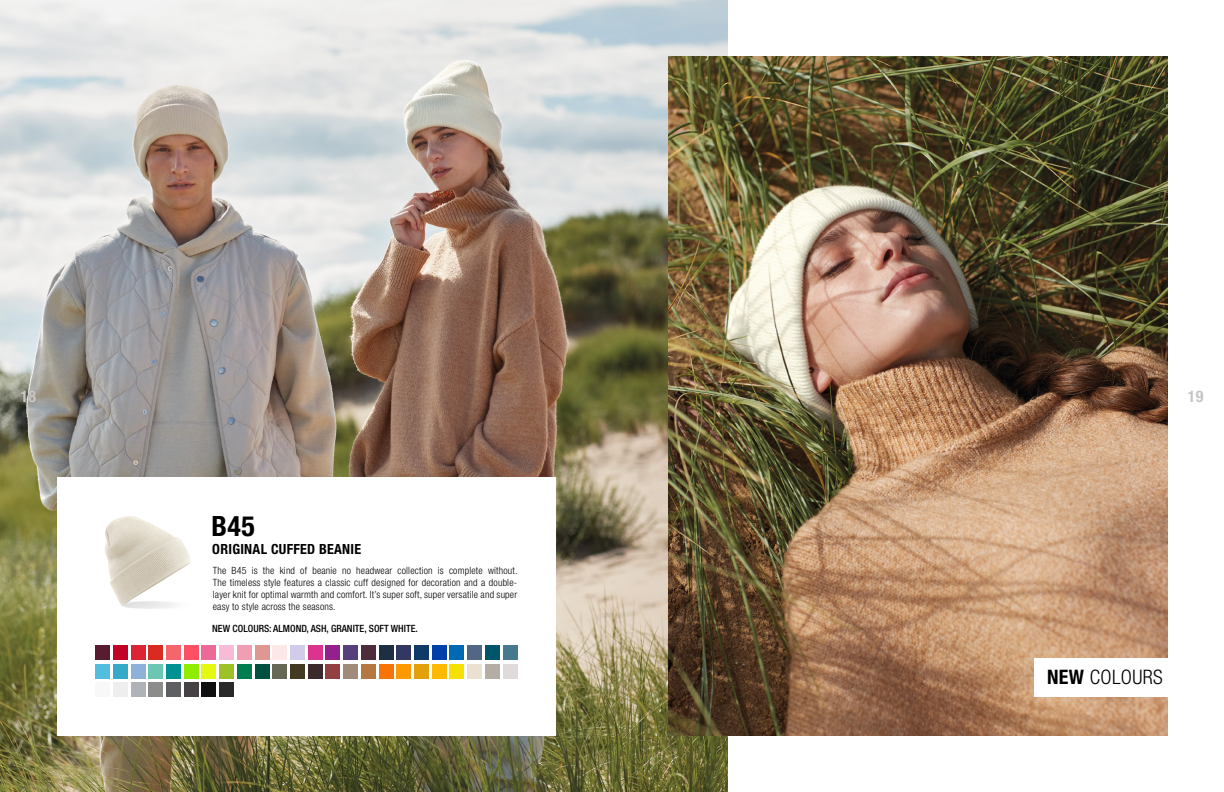
<style>
.page{position:relative;width:1224px;height:792px;background:#fff}
.page>*{position:absolute;margin:0;border:0;box-sizing:border-box;transform-origin:0 0}
.t1{font:700 condensed 28px "Helvetica Neue LT Pro";color:#000}
.t2{font:300 condensed 20px "Helvetica Neue LT Pro";letter-spacing:.02em;color:#000}
.t3{font:700 condensed 16px "Helvetica Neue LT Pro";color:#c6c6c6}
.t4{font:700 condensed 14px "Helvetica Neue LT Pro";letter-spacing:.02em;color:#000}
.t5{font:300 condensed 10px/12px "Helvetica Neue LT Pro";letter-spacing:.02em;color:#000;text-align:justify}
.t6{font:500 condensed 10px "Helvetica Neue LT Pro";color:#000}
.s1{font-weight:700}
</style>
<div class="page">
<img style="left:0;top:0;width:728px;height:792px">
<img style="left:669px;top:57px;width:498px;height:678px">
<div style="left:57px;top:477px;width:498px;height:258px;background:#fff"></div>
<div style="left:1035px;top:658px;width:189px;height:38px;background:#fff"></div>
<div style="left:149px;top:646px;width:14px;height:14px;background:#da2b21"></div>
<div style="left:96px;top:646px;width:14px;height:14px;background:#571c30"></div>
<div style="left:113px;top:646px;width:14px;height:14px;background:#c20327"></div>
<div style="left:131px;top:646px;width:14px;height:14px;background:#db2535"></div>
<div style="left:166px;top:646px;width:15px;height:14px;background:#f4656c"></div>
<div style="left:184px;top:646px;width:14px;height:14px;background:#fe5065"></div>
<div style="left:202px;top:646px;width:14px;height:14px;background:#ed6998"></div>
<div style="left:220px;top:646px;width:14px;height:14px;background:#f7bbd6"></div>
<div style="left:237px;top:646px;width:14px;height:14px;background:#f29eb2"></div>
<div style="left:255px;top:646px;width:14px;height:14px;background:#df9891"></div>
<div style="left:326px;top:646px;width:14px;height:14px;background:#94218b"></div>
<div style="left:273px;top:646px;width:14px;height:14px;background:#fde8e8"></div>
<div style="left:290px;top:646px;width:15px;height:14px;background:#d3cbea"></div>
<div style="left:308px;top:646px;width:14px;height:14px;background:#dc348e"></div>
<div style="left:344px;top:646px;width:14px;height:14px;background:#553f7d"></div>
<div style="left:361px;top:646px;width:14px;height:14px;background:#4e2c3c"></div>
<div style="left:379px;top:646px;width:14px;height:14px;background:#1e2e43"></div>
<div style="left:397px;top:646px;width:14px;height:14px;background:#313861"></div>
<div style="left:414px;top:646px;width:15px;height:14px;background:#103a67"></div>
<div style="left:432px;top:646px;width:14px;height:14px;background:#013fa9"></div>
<div style="left:503px;top:664px;width:14px;height:14px;background:#e0dbda"></div>
<div style="left:485px;top:664px;width:14px;height:14px;background:#b5ada5"></div>
<div style="left:503px;top:646px;width:14px;height:14px;background:#46798d"></div>
<div style="left:450px;top:646px;width:14px;height:14px;background:#0069b4"></div>
<div style="left:468px;top:646px;width:14px;height:14px;background:#526686"></div>
<div style="left:485px;top:646px;width:14px;height:14px;background:#00556b"></div>
<div style="left:397px;top:664px;width:14px;height:14px;background:#ff9903"></div>
<div style="left:344px;top:664px;width:14px;height:14px;background:#a08b7b"></div>
<div style="left:361px;top:664px;width:14px;height:14px;background:#b47840"></div>
<div style="left:379px;top:664px;width:14px;height:14px;background:#f87406"></div>
<div style="left:414px;top:664px;width:15px;height:14px;background:#e3a00a"></div>
<div style="left:432px;top:664px;width:14px;height:14px;background:#ffba00"></div>
<div style="left:450px;top:664px;width:14px;height:14px;background:#f7e004"></div>
<div style="left:202px;top:664px;width:14px;height:14px;background:#e6f811"></div>
<div style="left:149px;top:664px;width:14px;height:14px;background:#6cc6b4"></div>
<div style="left:468px;top:664px;width:14px;height:14px;background:#eae1d3"></div>
<div style="left:166px;top:664px;width:15px;height:14px;background:#009192"></div>
<div style="left:184px;top:664px;width:14px;height:14px;background:#91ed00"></div>
<div style="left:220px;top:664px;width:14px;height:14px;background:#9fc128"></div>
<div style="left:237px;top:664px;width:14px;height:14px;background:#007d4e"></div>
<div style="left:255px;top:664px;width:14px;height:14px;background:#00503f"></div>
<div style="left:273px;top:664px;width:14px;height:14px;background:#646855"></div>
<div style="left:308px;top:664px;width:14px;height:14px;background:#3b292b"></div>
<div style="left:326px;top:664px;width:14px;height:14px;background:#934041"></div>
<div style="left:131px;top:664px;width:14px;height:14px;background:#8db1d8"></div>
<div style="left:290px;top:664px;width:15px;height:14px;background:#433a20"></div>
<div style="left:96px;top:664px;width:14px;height:14px;background:#53bdde"></div>
<div style="left:113px;top:664px;width:14px;height:14px;background:#34aac8"></div>
<div style="left:113px;top:682px;width:14px;height:14px;background:#eee"></div>
<div style="left:131px;top:682px;width:14px;height:14px;background:#afb3b7"></div>
<div style="left:96px;top:682px;width:14px;height:14px;background:#f8f8f8"></div>
<div style="left:202px;top:682px;width:14px;height:14px;background:#0f0f0f"></div>
<div style="left:149px;top:682px;width:14px;height:14px;background:#8d8c8c"></div>
<div style="left:166px;top:682px;width:15px;height:14px;background:#5d5f63"></div>
<div style="left:184px;top:682px;width:14px;height:14px;background:#464144"></div>
<div style="left:220px;top:682px;width:14px;height:14px;background:#292929"></div>
<img style="left:104px;top:516px;width:87px;height:93px">
<h3 class="t3" style="left:21px;top:386px;width:17px">18</h3>
<h3 class="t3" style="left:1188px;top:386px;width:17px">19</h3>
<h1 class="t1" style="left:211px;top:509px;width:45px">B45</h1>
<h3 class="t4" style="left:212px;top:540px;width:150px">ORIGINAL CUFFED BEANIE</h3>
<p class="t5" style="left:213px;top:565px;width:306px">The B45 is the kind of beanie no headwear collection is complete without.<br>The timeless style features a classic cuff designed for decoration and a double&shy;layer knit for optimal warmth and comfort. It’s super soft, super versatile and super easy to style across the seasons.</p>
<p class="t6" style="left:212px;top:622px;width:207px">NEW COLOURS: ALMOND, ASH, GRANITE, SOFT WHITE.</p>
<h2 class="t2" style="left:1047px;top:666px;width:117px"><span class="s1">NEW</span> COLOURS</h2>
</div>
